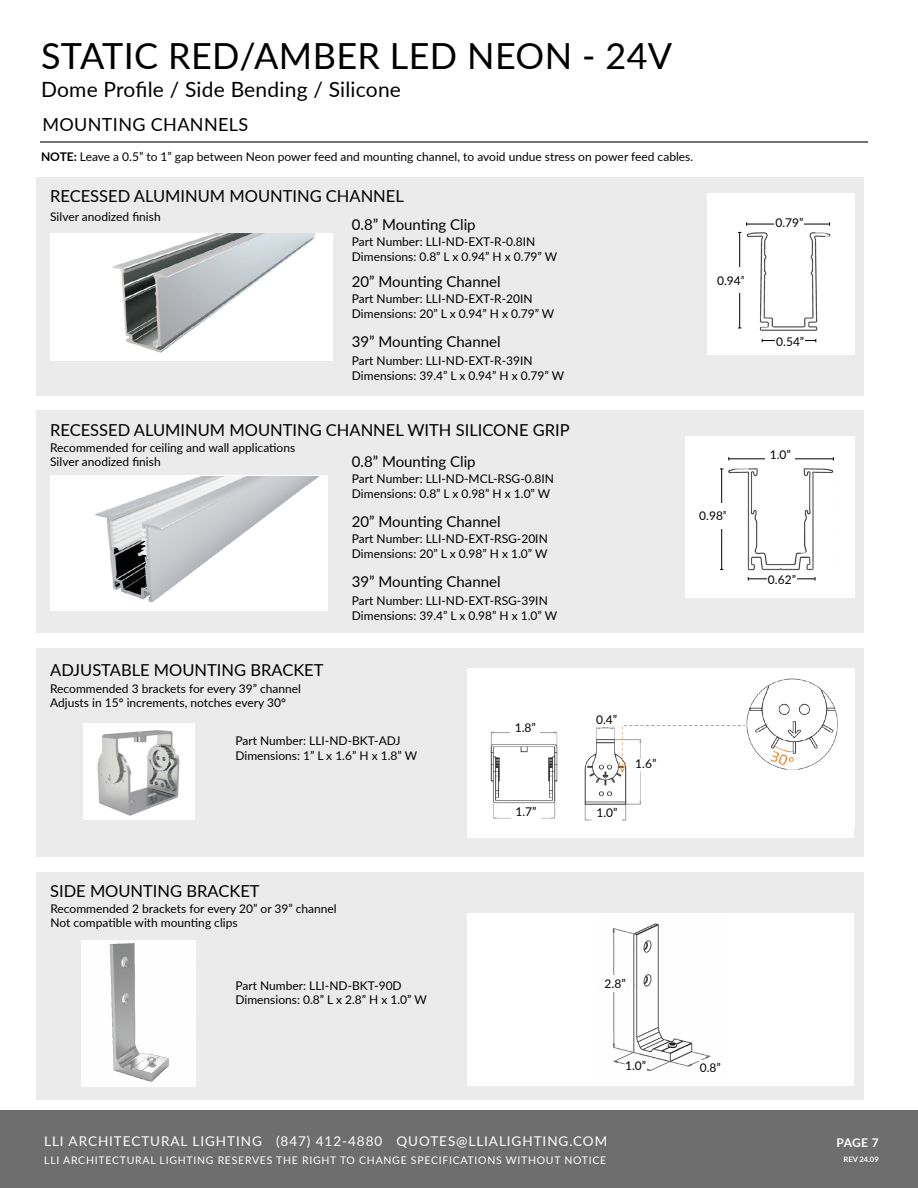
<style>
.page{position:relative;width:918px;height:1188px;background:#fff}
.page>*{position:absolute;margin:0;border:0;box-sizing:border-box;transform-origin:0 0}
.t1{font:36px "Lato";letter-spacing:.01em;color:#000}
.t2{font:21px "Lato";letter-spacing:.01em;color:#000}
.t3{font:18px "Lato";letter-spacing:.02em;color:#000}
.t4{font:16.5px "Lato";color:#000}
.t5{font:15px "Lato";color:#000}
.t6{font:13.5px "Lato";letter-spacing:.07em;color:#fff}
.t7{font:12px/14.4px "Lato";color:#000}
.t8{font:700 12px "Lato";color:#fff}
.t9{font:10.5px "Lato";letter-spacing:.07em;color:#fff}
.t10{font:700 7.5px "Lato";color:#fff}
.s1{font-weight:700}
</style>
<div class="page">
<hr style="left:40px;top:141px;width:828px;height:1px;background:#737577">
<div style="left:0;top:1110px;width:918px;height:78px;background:#6f6e6f"></div>
<div style="left:36px;top:177px;width:828px;height:218px;background:#ebebeb"></div>
<div style="left:707px;top:193px;width:148px;height:161px;background:#fff"></div>
<hr style="left:739px;top:232px;width:1px;height:96px;background:#000">
<div style="left:716px;top:267px;width:30px;height:26px;background:#fff"></div>
<hr style="left:762px;top:340px;width:54px;height:1px;background:#000">
<div style="left:776px;top:336px;width:29px;height:15px;background:#fff"></div>
<div style="left:36px;top:410px;width:828px;height:223px;background:#ebebeb"></div>
<div style="left:685px;top:436px;width:170px;height:161px;background:#fff"></div>
<hr style="left:721px;top:469px;width:1px;height:100px;background:#000">
<div style="left:698px;top:503px;width:30px;height:26px;background:#fff"></div>
<hr style="left:748px;top:578px;width:67px;height:1px;background:#000">
<div style="left:36px;top:648px;width:828px;height:209px;background:#ebebeb"></div>
<div style="left:767px;top:574px;width:30px;height:15px;background:#fff"></div>
<div style="left:50px;top:476px;width:278px;height:135px;background:#fff"></div>
<img style="left:50px;top:233px;width:282px;height:128px">
<img style="left:95px;top:477px;width:224px;height:126px">
<img style="left:728px;top:468px;width:106px;height:103px">
<hr style="left:729px;top:458px;width:104px;height:1px;background:#000">
<div style="left:766px;top:450px;width:29px;height:15px;background:#fff"></div>
<img style="left:746px;top:232px;width:85px;height:99px">
<hr style="left:747px;top:224px;width:83px;height:1px;background:#000">
<div style="left:775px;top:217px;width:29px;height:16px;background:#fff"></div>
<div style="left:468px;top:668px;width:386px;height:170px;background:#fff"></div>
<img style="left:84px;top:724px;width:111px;height:95px">
<img style="left:490px;top:731px;width:68px;height:88px">
<img style="left:584px;top:678px;width:254px;height:143px">
<div style="left:697px;top:779px;width:155px;height:51px;background:#fff"></div>
<div style="left:511px;top:806px;width:30px;height:14px;background:#fff"></div>
<div style="left:511px;top:722px;width:29px;height:14px;background:#fff"></div>
<div style="left:592px;top:808px;width:30px;height:14px;background:#fff"></div>
<div style="left:631px;top:759px;width:29px;height:12px;background:#fff"></div>
<div style="left:596px;top:715px;width:21px;height:12px;background:#fff"></div>
<div style="left:36px;top:872px;width:828px;height:227px;background:#ebebeb"></div>
<div style="left:468px;top:914px;width:386px;height:172px;background:#fff"></div>
<img style="left:81px;top:940px;width:115px;height:147px">
<svg style="left:612px;top:923px;width:99px;height:149px"></svg>
<div style="left:605px;top:975px;width:21px;height:17px;background:#fff"></div>
<div style="left:625px;top:1057px;width:21px;height:17px;background:#fff"></div>
<div style="left:700px;top:1060px;width:21px;height:13px;background:#fff"></div>
<h1 class="t1" style="left:41px;top:30px;width:633px">STATIC RED/AMBER LED NEON - 24V</h1>
<h2 class="t2" style="left:41px;top:75px;width:361px">Dome Profile / Side Bending / Silicone</h2>
<h3 class="t3" style="left:42px;top:112px;width:207px">MOUNTING CHANNELS</h3>
<p class="t7" style="left:41px;top:149px;width:654px"><span class="s1">NOTE:</span> Leave a 0.5” to 1” gap between Neon power feed and mounting channel, to avoid undue stress on power feed cables.</p>
<h3 class="t4" style="left:50px;top:185px;width:355px">RECESSED ALUMINUM MOUNTING CHANNEL</h3>
<p class="t7" style="left:50px;top:209px;width:112px">Silver anodized finish</p>
<p class="t5" style="left:352px;top:214px;width:125px">0.8” Mounting Clip</p>
<p class="t7" style="left:352px;top:234px;width:207px">Part Number: LLI-ND-EXT-R-0.8IN<br>Dimensions: 0.8” L x 0.94” H x 0.79” W</p>
<p class="t5" style="left:352px;top:271px;width:150px">20” Mounting Channel</p>
<p class="t7" style="left:352px;top:291px;width:204px">Part Number: LLI-ND-EXT-R-20IN<br>Dimensions: 20” L x 0.94” H x 0.79” W</p>
<p class="t5" style="left:352px;top:331px;width:150px">39” Mounting Channel</p>
<p class="t7" style="left:352px;top:353px;width:214px">Part Number: LLI-ND-EXT-R-39IN<br>Dimensions: 39.4” L x 0.94” H x 0.79” W</p>
<h3 class="t4" style="left:50px;top:419px;width:521px">RECESSED ALUMINUM MOUNTING CHANNEL WITH SILICONE GRIP</h3>
<p class="t7" style="left:50px;top:440px;width:247px">Recommended for ceiling and wall applications<br>Silver anodized finish</p>
<h3 class="t4" style="left:50px;top:658px;width:275px">ADJUSTABLE MOUNTING BRACKET</h3>
<p class="t7" style="left:50px;top:681px;width:252px">Recommended 3 brackets for every 39” channel<br>Adjusts in 15º increments, notches every 30º</p>
<p class="t5" style="left:352px;top:451px;width:125px">0.8” Mounting Clip</p>
<p class="t7" style="left:352px;top:471px;width:204px">Part Number: LLI-ND-MCL-RSG-0.8IN<br>Dimensions: 0.8” L x 0.98” H x 1.0” W</p>
<p class="t5" style="left:352px;top:511px;width:150px">20” Mounting Channel</p>
<p class="t7" style="left:352px;top:531px;width:197px">Part Number: LLI-ND-EXT-RSG-20IN<br>Dimensions: 20” L x 0.98” H x 1.0” W</p>
<p class="t5" style="left:352px;top:571px;width:150px">39” Mounting Channel</p>
<p class="t7" style="left:352px;top:593px;width:207px">Part Number: LLI-ND-EXT-RSG-39IN<br>Dimensions: 39.4” L x 0.98” H x 1.0” W</p>
<p class="t7" style="left:515px;top:720px;width:23px">1.8”</p>
<p class="t7" style="left:236px;top:733px;width:183px">Part Number: LLI-ND-BKT-ADJ<br>Dimensions: 1” L x 1.6” H x 1.8” W</p>
<p class="t7" style="left:515px;top:804px;width:23px">1.7”</p>
<p class="t7" style="left:596px;top:712px;width:23px">0.4”</p>
<p class="t7" style="left:596px;top:805px;width:23px">1.0”</p>
<p class="t7" style="left:635px;top:756px;width:23px">1.6”</p>
<p class="t7" style="left:717px;top:272px;width:30px">0.94”</p>
<p class="t7" style="left:699px;top:508px;width:30px">0.98”</p>
<p class="t7" style="left:775px;top:215px;width:30px">0.79”</p>
<p class="t7" style="left:776px;top:334px;width:30px">0.54”</p>
<p class="t7" style="left:770px;top:447px;width:23px">1.0”</p>
<p class="t7" style="left:768px;top:572px;width:30px">0.62”</p>
<h3 class="t4" style="left:50px;top:879px;width:211px">SIDE MOUNTING BRACKET</h3>
<p class="t7" style="left:51px;top:901px;width:288px">Recommended 2 brackets for every 20” or 39” channel<br>Not compatible with mounting clips</p>
<p class="t7" style="left:236px;top:978px;width:193px">Part Number: LLI-ND-BKT-90D<br>Dimensions: 0.8” L x 2.8” H x 1.0” W</p>
<p class="t7" style="left:605px;top:976px;width:23px">2.8”</p>
<p class="t7" style="left:625px;top:1058px;width:23px">1.0”</p>
<p class="t7" style="left:700px;top:1060px;width:23px">0.8”</p>
<p class="t6" style="left:44px;top:1131px;width:565px">LLI ARCHITECTURAL LIGHTING (847) 412-4880 QUOTES@LLIALIGHTING.COM</p>
<p class="t9" style="left:44px;top:1153px;width:564px">LLI ARCHITECTURAL LIGHTING RESERVES THE RIGHT TO CHANGE SPECIFICATIONS WITHOUT NOTICE</p>
<p class="t8" style="left:837px;top:1134px;width:44px">PAGE 7</p>
<p class="t10" style="left:844px;top:1154px;width:37px">REV 24.09</p>
</div>
